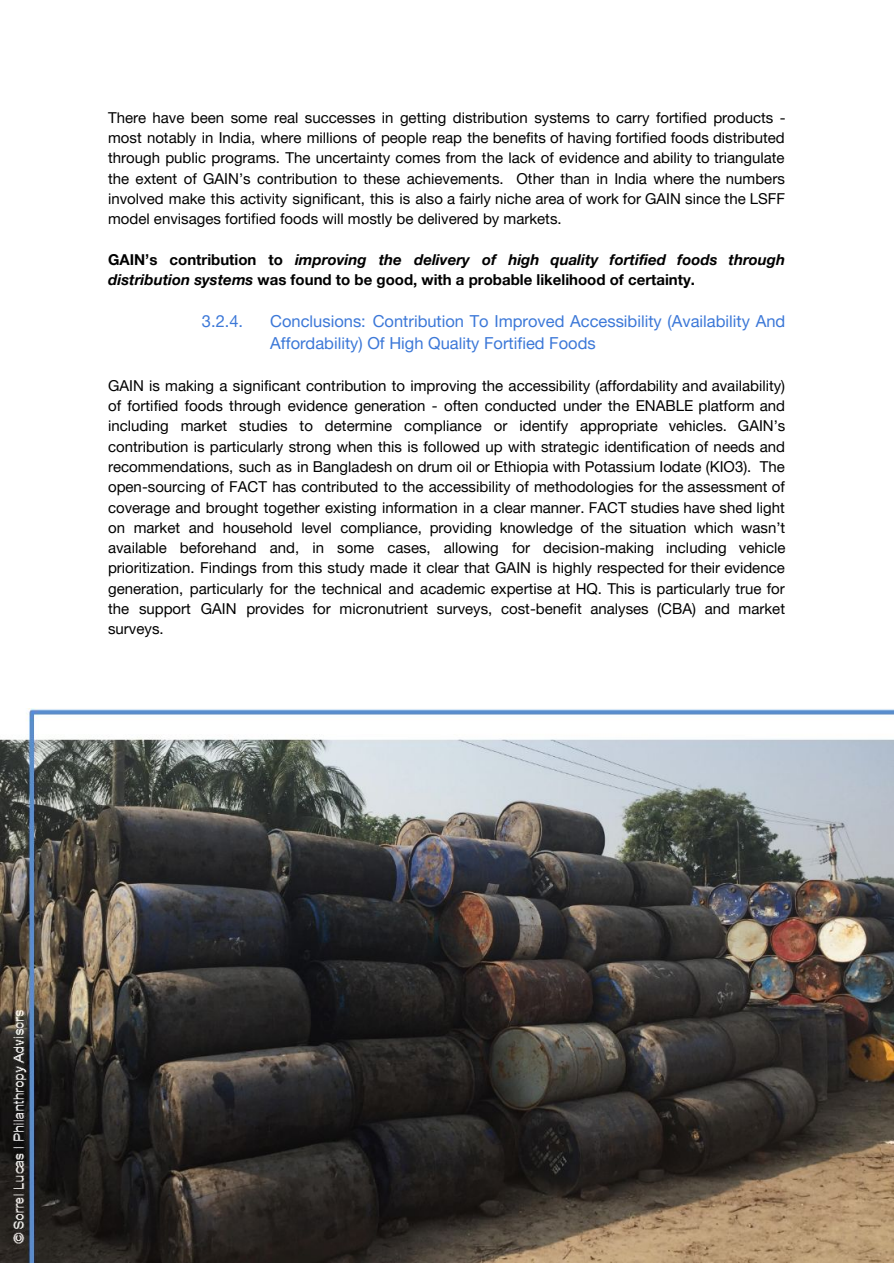
<style>
.page{position:relative;width:894px;height:1265px;background:#fff}
.page>*{position:absolute;margin:0;border:0;box-sizing:border-box;transform-origin:0 0}
.t1{font:16.5px/22.5px "Helvetica Neue";color:#3c78d8}
.t2{font:15px/20.2px "Helvetica Neue";color:#000;text-align:justify}
.t3{font:italic 700 15px/20.2px "Helvetica Neue";color:#000}
.s1{font-style:normal}
</style>
<div class="page">
<img style="left:0;top:708px;width:894px;height:554px">
<p class="t2" style="left:108px;top:107px;width:679px">There have been some real successes in getting distribution systems to carry fortified products - most notably in India, where millions of people reap the benefits of having fortified foods distributed through public programs. The uncertainty comes from the lack of evidence and ability to triangulate the extent of GAIN’s contribution to these achievements. Other than in India where the numbers involved make this activity significant, this is also a fairly niche area of work for GAIN since the LSFF model envisages fortified foods will mostly be delivered by markets.</p>
<p class="t3" style="left:108px;top:249px;width:679px"><span class="s1">GAIN’s contribution to</span> improving the delivery of high quality fortified foods through distribution systems <span class="s1">was found to be good, with a probable likelihood of certainty.</span></p>
<p class="t1" style="left:202px;top:310px;width:43px">3.2.4.</p>
<p class="t1" style="left:270px;top:310px;width:517px">Conclusions: Contribution To Improved Accessibility (Availability And<br>Affordability) Of High Quality Fortified Foods</p>
<p class="t2" style="left:108px;top:375px;width:679px">GAIN is making a significant contribution to improving the accessibility (affordability and availability) of fortified foods through evidence generation - often conducted under the ENABLE platform and including market studies to determine compliance or identify appropriate vehicles. GAIN’s contribution is particularly strong when this is followed up with strategic identification of needs and recommendations, such as in Bangladesh on drum oil or Ethiopia with Potassium Iodate (KIO3). The open-sourcing of FACT has contributed to the accessibility of methodologies for the assessment of coverage and brought together existing information in a clear manner. FACT studies have shed light on market and household level compliance, providing knowledge of the situation which wasn’t available beforehand and, in some cases, allowing for decision-making including vehicle prioritization. Findings from this study made it clear that GAIN is highly respected for their evidence generation, particularly for the technical and academic expertise at HQ. This is particularly true for the support GAIN provides for micronutrient surveys, cost-benefit analyses (CBA) and market surveys.</p>
</div>
